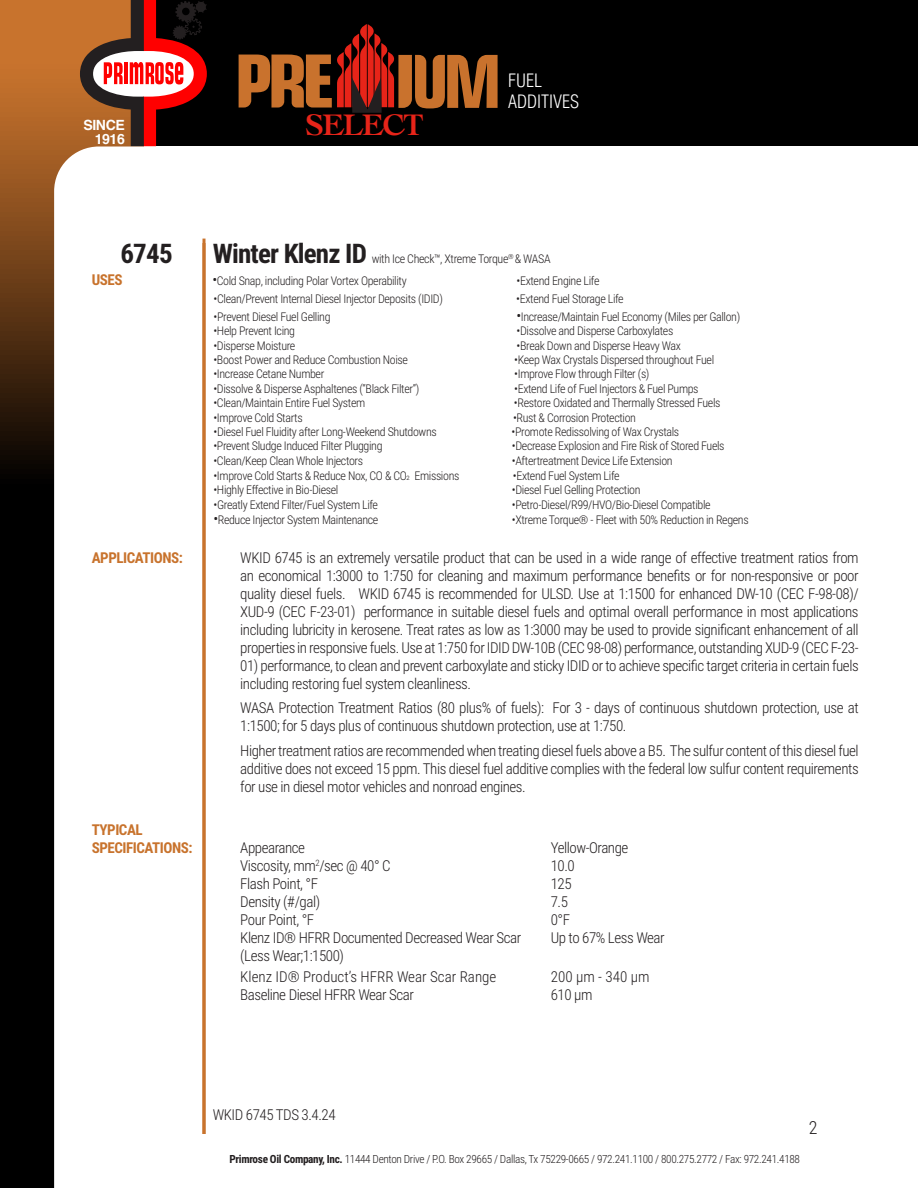
<style>
.page{position:relative;width:918px;height:1188px;background:#fff}
.page>*{position:absolute;margin:0;border:0;box-sizing:border-box;transform-origin:0 0}
.t1{font:700 31.2px "Cochin";letter-spacing:-.05em;color:#e72419}
.Page_2_product_name{font:700 27px "Roboto Condensed";letter-spacing:-.03em;color:#231f20}
.t2{font:300 condensed 18px/21px "Helvetica";color:#fff}
.t3{font:300 18px "Roboto Condensed";color:#231f20}
.lists{font:300 15px/18px "Roboto Condensed";letter-spacing:-.03em;color:#231f20;text-align:justify}
.lists-2{font:300 15px "Roboto Condensed";color:#231f20}
.t4{font:700 15px "Roboto Condensed";letter-spacing:-.03em;color:#c8732d}
.Product_Name{font:300 15px "Roboto Condensed";letter-spacing:-.03em;color:#231f20}
.t5{font:700 14.1px/14.1px "Helvetica";letter-spacing:-.03em;color:#fff;text-align:right}
.Page_2_product_name-2{font:300 12px "Roboto Condensed";letter-spacing:-.03em;color:#231f20}
.t6{font:300 11.25px "Roboto Condensed";letter-spacing:-.03em;color:#231f20}
.s1{font-size:15px}
.s2{font-size:7.5px}
.s3{font-weight:700}
</style>
<div class="page">
<div style="left:2px;top:0;width:916px;height:146px;background:#000"></div>
<svg style="left:0;top:0;width:143px;height:1188px;background:#38200c"></svg>
<svg style="left:80px;top:0;width:127px;height:146px"></svg>
<svg style="left:54px;top:147px;width:152px;height:1041px"></svg>
<svg style="left:239px;top:24px;width:259px;height:89px"></svg>
<svg style="left:202px;top:239px;width:4px;height:895px;background:#ce8446"></svg>
<p class="t5" style="left:83px;top:118px;width:43px">SINCE<br>1916</p>
<h1 class="t1" style="left:305px;top:104px;width:120px">SELECT</h1>
<p class="t2" style="left:508px;top:70px;width:72px">FUEL<br>ADDITIVES</p>
<p class="Page_2_product_name" style="left:213px;top:235px;width:156px">Winter Klenz ID</p>
<p class="Page_2_product_name-2" style="left:372px;top:251px;width:180px">with Ice Check™, Xtreme Torque<sup>®</sup> &amp; WASA</p>
<p class="Page_2_product_name" style="left:120px;top:235px;width:54px">6745</p>
<p class="t4" style="left:92px;top:270px;width:32px">USES</p>
<p class="Page_2_product_name-2" style="left:212px;top:273px;width:196px"><span class="s1">•</span>Cold Snap, including Polar Vortex Operability</p>
<p class="Page_2_product_name-2" style="left:517px;top:273px;width:84px">•Extend Engine Life</p>
<p class="Page_2_product_name-2" style="left:214px;top:290px;width:231px">•Clean/Prevent Internal Diesel Injector Deposits (IDID)</p>
<p class="Page_2_product_name-2" style="left:516px;top:290px;width:109px">•Extend Fuel Storage Life</p>
<p class="Page_2_product_name-2" style="left:214px;top:308px;width:118px">•Prevent Diesel Fuel Gelling</p>
<p class="Page_2_product_name-2" style="left:517px;top:308px;width:225px"><span class="s1">•</span>Increase/Maintain Fuel Economy (Miles per Gallon)</p>
<p class="Page_2_product_name-2" style="left:213px;top:323px;width:83px">•Help Prevent Icing</p>
<p class="Page_2_product_name-2" style="left:517px;top:323px;width:158px">•Dissolve and Disperse Carboxylates</p>
<p class="Page_2_product_name-2" style="left:213px;top:337px;width:83px">•Disperse Moisture</p>
<p class="Page_2_product_name-2" style="left:517px;top:337px;width:166px">•Break Down and Disperse Heavy Wax</p>
<p class="Page_2_product_name-2" style="left:213px;top:351px;width:196px">•Boost Power and Reduce Combustion Noise</p>
<p class="Page_2_product_name-2" style="left:514px;top:351px;width:201px">•Keep Wax Crystals Dispersed throughout Fuel</p>
<p class="Page_2_product_name-2" style="left:213px;top:366px;width:112px">•Increase Cetane Number</p>
<p class="Page_2_product_name-2" style="left:514px;top:366px;width:137px">•Improve Flow through Filter (s)</p>
<p class="Page_2_product_name-2" style="left:213px;top:380px;width:207px">•Dissolve &amp; Disperse Asphaltenes (“Black Filter”)</p>
<p class="Page_2_product_name-2" style="left:514px;top:380px;width:186px">•Extend Life of Fuel Injectors &amp; Fuel Pumps</p>
<p class="Page_2_product_name-2" style="left:213px;top:395px;width:153px">•Clean/Maintain Entire Fuel System</p>
<p class="Page_2_product_name-2" style="left:514px;top:395px;width:208px">•Restore Oxidated and Thermally Stressed Fuels</p>
<p class="Page_2_product_name-2" style="left:213px;top:409px;width:91px">•Improve Cold Starts</p>
<p class="Page_2_product_name-2" style="left:513px;top:409px;width:125px">•Rust &amp; Corrosion Protection</p>
<p class="Page_2_product_name-2" style="left:214px;top:423px;width:225px">•Diesel Fuel Fluidity after Long-Weekend Shutdowns</p>
<p class="Page_2_product_name-2" style="left:512px;top:423px;width:169px">•Promote Redissolving of Wax Crystals</p>
<p class="Page_2_product_name-2" style="left:213px;top:438px;width:171px">•Prevent Sludge Induced Filter Plugging</p>
<p class="Page_2_product_name-2" style="left:512px;top:438px;width:214px">•Decrease Explosion and Fire Risk of Stored Fuels</p>
<p class="Page_2_product_name-2" style="left:213px;top:452px;width:151px">•Clean/Keep Clean Whole Injectors</p>
<p class="Page_2_product_name-2" style="left:512px;top:452px;width:162px">•Aftertreatment Device Life Extension</p>
<p class="Page_2_product_name-2" style="left:213px;top:467px;width:247px">•Improve Cold Starts &amp; Reduce Nox, CO &amp; CO<span class="s2">2</span> Emissions</p>
<p class="Page_2_product_name-2" style="left:513px;top:467px;width:108px">•Extend Fuel System Life</p>
<p class="Page_2_product_name-2" style="left:213px;top:482px;width:127px">•Highly Effective in Bio-Diesel</p>
<p class="Page_2_product_name-2" style="left:512px;top:482px;width:130px">•Diesel Fuel Gelling Protection</p>
<p class="Page_2_product_name-2" style="left:214px;top:496px;width:166px">•Greatly Extend Filter/Fuel System Life</p>
<p class="Page_2_product_name-2" style="left:512px;top:496px;width:200px">•Petro-Diesel/R99/HVO/Bio-Diesel Compatible</p>
<p class="Page_2_product_name-2" style="left:214px;top:511px;width:166px"><span class="s1">•</span>Reduce Injector System Maintenance</p>
<p class="Page_2_product_name-2" style="left:512px;top:511px;width:238px">•Xtreme Torque® - Fleet with 50% Reduction in Regens</p>
<p class="t4" style="left:92px;top:547px;width:93px">APPLICATIONS:</p>
<p class="lists" style="left:240px;top:548px;width:620px">WKID 6745 is an extremely versatile product that can be used in a wide range of effective treatment ratios from an economical 1:3000 to 1:750 for cleaning and maximum performance benefits or for non-responsive or poor quality diesel fuels. WKID 6745 is recommended for ULSD. Use at 1:1500 for enhanced DW-10 (CEC F-98-08)/ XUD-9 (CEC F-23-01) performance in suitable diesel fuels and optimal overall performance in most applications including lubricity in kerosene. Treat rates as low as 1:3000 may be used to provide significant enhancement of all properties in responsive fuels. Use at 1:750 for IDID DW-10B (CEC 98-08) performance, outstanding XUD-9 (CEC F-23-</p>
<p class="lists" style="left:240px;top:656px;width:620px">01) performance, to clean and prevent carboxylate and sticky IDID or to achieve specific target criteria in certain fuels including restoring fuel system cleanliness.</p>
<p class="lists" style="left:240px;top:698px;width:620px">WASA Protection Treatment Ratios (80 plus% of fuels): For 3 - days of continuous shutdown protection, use at<br>1:1500; for 5 days plus of continuous shutdown protection, use at 1:750.</p>
<p class="lists" style="left:240px;top:741px;width:620px">Higher treatment ratios are recommended when treating diesel fuels above a B5. The sulfur content of this diesel fuel additive does not exceed 15 ppm. This diesel fuel additive complies with the federal low sulfur content requirements for use in diesel motor vehicles and nonroad engines.</p>
<p class="t4" style="left:92px;top:819px;width:52px">TYPICAL</p>
<p class="t4" style="left:92px;top:837px;width:102px">SPECIFICATIONS:</p>
<p class="lists" style="left:240px;top:838px;width:66px">Appearance</p>
<p class="lists" style="left:551px;top:838px;width:79px">Yellow-Orange</p>
<p class="lists" style="left:240px;top:856px;width:152px">Viscosity, mm<sup>2</sup>/sec @ 40° C</p>
<p class="lists" style="left:551px;top:856px;width:26px">10.0</p>
<p class="lists" style="left:240px;top:874px;width:79px">Flash Point, °F</p>
<p class="lists" style="left:551px;top:874px;width:22px">125</p>
<p class="lists" style="left:240px;top:892px;width:81px">Density (#/gal)</p>
<p class="lists" style="left:551px;top:892px;width:19px">7.5</p>
<p class="lists" style="left:240px;top:910px;width:75px">Pour Point, °F</p>
<p class="lists" style="left:551px;top:910px;width:21px">0°F</p>
<p class="lists" style="left:240px;top:928px;width:283px">Klenz ID® HFRR Documented Decreased Wear Scar</p>
<p class="lists" style="left:551px;top:928px;width:115px">Up to 67% Less Wear</p>
<p class="lists" style="left:240px;top:946px;width:105px">(Less Wear;1:1500)</p>
<p class="lists-2" style="left:240px;top:967px;width:258px">Klenz ID® Product’s HFRR Wear Scar Range</p>
<p class="lists-2" style="left:551px;top:967px;width:100px">200 µm - 340 µm</p>
<p class="lists" style="left:240px;top:986px;width:175px">Baseline Diesel HFRR Wear Scar</p>
<p class="lists" style="left:551px;top:986px;width:43px">610 µm</p>
<p class="Product_Name" style="left:213px;top:1105px;width:124px">WKID 6745 TDS 3.4.24</p>
<p class="t3" style="left:809px;top:1115px;width:10px">2</p>
<p class="Page_2_product_name-2" style="left:200px;top:1151px;width:610px"><span class="s3">Primrose Oil Company, Inc.</span> 11444 Denton Drive / P.O. Box 29665 / Dallas, Tx 75229-0665 / 972.241.1100 / 800.275.2772 / Fax: 972.241.4188</p>
<p class="t6" style="left:230px;top:1152px;width:572px"><span class="s3">Primrose Oil Company, Inc.</span> 11444 Denton Drive / P.O. Box 29665 / Dallas, Tx 75229-0665 / 972.241.1100 / 800.275.2772 / Fax: 972.241.4188</p>
</div>
